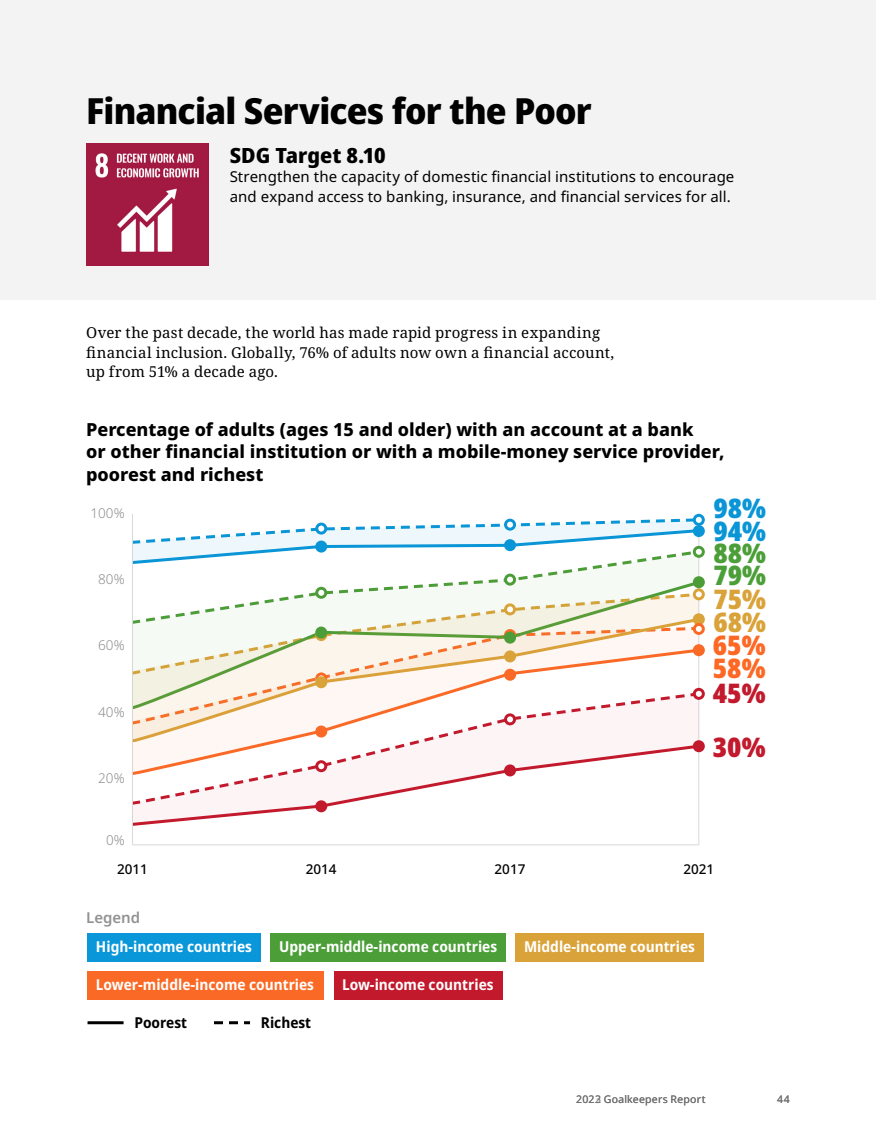
<style>
.page{position:relative;width:876px;height:1146px;background:#fff}
.page>*{position:absolute;margin:0;border:0;box-sizing:border-box;transform-origin:0 0}
.t1{font:800 36px "Noto Sans Display";letter-spacing:-.02em;color:#000}
.t2{font:900 semi-condensed 27px "Noto Sans Display";color:#0a95d7}
.t3{font:900 semi-condensed 27px/23.2px "Noto Sans Display";color:#daa33a}
.t4{font:900 semi-condensed 27px "Noto Sans Display";color:#fd6925}
.t5{font:900 semi-condensed 27px/23px "Noto Sans Display";color:#4c9f38}
.t6{font:900 semi-condensed 27px/54px "Noto Sans Display";color:#c3192d}
.t7{font:800 21px "Noto Sans Display";color:#000}
.t8{font:800 18px/22.5px "Noto Sans";color:#000}
.t9{font:15px/19.5px "Noto Serif";letter-spacing:.01em;color:#000}
.t10{font:15px/19.5px "Noto Sans";letter-spacing:.005em;color:#000}
.t11{font:700 semi-condensed 15px "Noto Sans";color:#fff}
.t12{font:700 semi-condensed 15px "Noto Sans";color:#000}
.t13{font:600 15px "Noto Sans";color:#919191}
.t14{font:300 13.5px "Noto Sans";color:#8d8d8d}
.t15{font:500 13.5px "Noto Sans";color:#000}
.t16{font:10.5px "Noto Sans";letter-spacing:.02em;color:#706f6f}
</style>
<div class="page">
<div style="left:0;top:0;width:875px;height:299px;background:#f3f3f3"></div>
<img style="left:86px;top:143px;width:123px;height:122px">
<hr style="left:132px;top:844px;width:566px;height:1px;background:#d9d9d9">
<hr style="left:132px;top:513px;width:1px;height:331px;background:#d9d9d9">
<hr style="left:698px;top:513px;width:1px;height:331px;background:#d9d9d9">
<svg style="left:133px;top:742px;width:565px;height:82px"></svg>
<svg style="left:309px;top:566px;width:387px;height:28px;fill:#f6faf5"></svg>
<svg style="left:132px;top:594px;width:566px;height:148px"></svg>
<svg style="left:315px;top:587px;width:12px;height:12px"></svg>
<svg style="left:504px;top:573px;width:12px;height:12px"></svg>
<svg style="left:315px;top:629px;width:12px;height:12px"></svg>
<svg style="left:315px;top:672px;width:12px;height:8px"></svg>
<svg style="left:504px;top:713px;width:12px;height:12px"></svg>
<div style="left:315px;top:626px;width:12px;height:12px;background:#4c9c38;border-radius:50%"></div>
<svg style="left:504px;top:603px;width:12px;height:12px"></svg>
<div style="left:315px;top:676px;width:12px;height:12px;background:#daa33a;border-radius:50%"></div>
<svg style="left:504px;top:629px;width:12px;height:12px"></svg>
<div style="left:504px;top:650px;width:12px;height:12px;background:#daa33a;border-radius:50%"></div>
<div style="left:504px;top:668px;width:12px;height:12px;background:#fa6925;border-radius:50%"></div>
<div style="left:504px;top:764px;width:12px;height:12px;background:#c3192d;border-radius:50%"></div>
<svg style="left:315px;top:760px;width:12px;height:12px"></svg>
<div style="left:315px;top:725px;width:12px;height:12px;background:#fa6925;border-radius:50%"></div>
<div style="left:315px;top:800px;width:12px;height:12px;background:#c3192d;border-radius:50%"></div>
<div style="left:504px;top:631px;width:12px;height:12px;background:#4c9c38;border-radius:50%"></div>
<svg style="left:133px;top:514px;width:571px;height:52px"></svg>
<svg style="left:692px;top:688px;width:12px;height:12px"></svg>
<div style="left:692px;top:525px;width:12px;height:12px;background:#0a95d7;border-radius:50%"></div>
<svg style="left:692px;top:588px;width:12px;height:12px"></svg>
<div style="left:692px;top:613px;width:12px;height:12px;background:#daa33a;border-radius:50%"></div>
<div style="left:692px;top:644px;width:12px;height:12px;background:#fa6925;border-radius:50%"></div>
<div style="left:692px;top:740px;width:12px;height:12px;background:#c3192d;border-radius:50%"></div>
<div style="left:692px;top:576px;width:12px;height:12px;background:#4c9c38;border-radius:50%"></div>
<svg style="left:692px;top:623px;width:12px;height:12px"></svg>
<div style="left:87px;top:933px;width:174px;height:29px;background:#0a97d9"></div>
<div style="left:87px;top:971px;width:237px;height:29px;background:#fa6925"></div>
<div style="left:334px;top:971px;width:168px;height:29px;background:#c3192d"></div>
<div style="left:271px;top:933px;width:235px;height:29px;background:#4c9f38"></div>
<div style="left:515px;top:933px;width:188px;height:29px;background:#daa33a"></div>
<hr style="left:87px;top:1021px;width:36px;height:3px;background:#000">
<svg style="left:214px;top:1021px;width:36px;height:3px"></svg>
<h1 class="t1" style="left:86px;top:85px;width:507px">Financial Services for the Poor</h1>
<h3 class="t7" style="left:230px;top:140px;width:157px">SDG Target 8.10</h3>
<p class="t10" style="left:230px;top:167px;width:506px">Strengthen the capacity of domestic financial institutions to encourage and expand access to banking, insurance, and financial services for all.</p>
<p class="t9" style="left:86px;top:323px;width:529px">Over the past decade, the world has made rapid progress in expanding financial inclusion. Globally, 76% of adults now own a financial account, up from 51% a decade ago.</p>
<p class="t8" style="left:86px;top:418px;width:639px">Percentage of adults (ages 15 and older) with an account at a bank<br>or other financial institution or with a mobile-money service provider, poorest and richest</p>
<p class="t14" style="left:91px;top:503px;width:36px">100%</p>
<h2 class="t2" style="left:713px;top:488px;width:54px">98%</h2>
<p class="t14" style="left:98px;top:569px;width:28px">80%</p>
<p class="t14" style="left:98px;top:636px;width:28px">60%</p>
<p class="t14" style="left:98px;top:702px;width:28px">40%</p>
<p class="t14" style="left:98px;top:768px;width:28px">20%</p>
<p class="t14" style="left:106px;top:830px;width:20px">0%</p>
<h2 class="t2" style="left:713px;top:510px;width:54px">94%</h2>
<h2 class="t5" style="left:713px;top:541px;width:54px">88%<br>79%</h2>
<h2 class="t3" style="left:713px;top:587px;width:54px">75%<br>68%</h2>
<h2 class="t4" style="left:713px;top:625px;width:54px">65%</h2>
<h2 class="t4" style="left:713px;top:648px;width:54px">58%</h2>
<h2 class="t6" style="left:713px;top:666px;width:54px">45%<br>30%</h2>
<p class="t15" style="left:117px;top:859px;width:32px">2011</p>
<p class="t15" style="left:683px;top:859px;width:32px">2021</p>
<p class="t15" style="left:306px;top:859px;width:32px">2014</p>
<p class="t15" style="left:494px;top:859px;width:32px">2017</p>
<p class="t13" style="left:86px;top:907px;width:56px">Legend</p>
<p class="t11" style="left:96px;top:936px;width:157px">High-income countries</p>
<p class="t11" style="left:96px;top:974px;width:220px">Lower-middle-income countries</p>
<p class="t12" style="left:134px;top:1012px;width:54px">Poorest</p>
<p class="t11" style="left:279px;top:936px;width:219px">Upper-middle-income countries</p>
<p class="t11" style="left:524px;top:936px;width:172px">Middle-income countries</p>
<p class="t11" style="left:342px;top:974px;width:153px">Low-income countries</p>
<p class="t12" style="left:261px;top:1012px;width:52px">Richest</p>
<p class="t16" style="left:576px;top:1093px;width:131px">2022 Goalkeepers Report</p>
<p class="t16" style="left:777px;top:1093px;width:14px">44</p>
<p class="t16" style="left:595px;top:1093px;width:8px">3</p>
</div>
